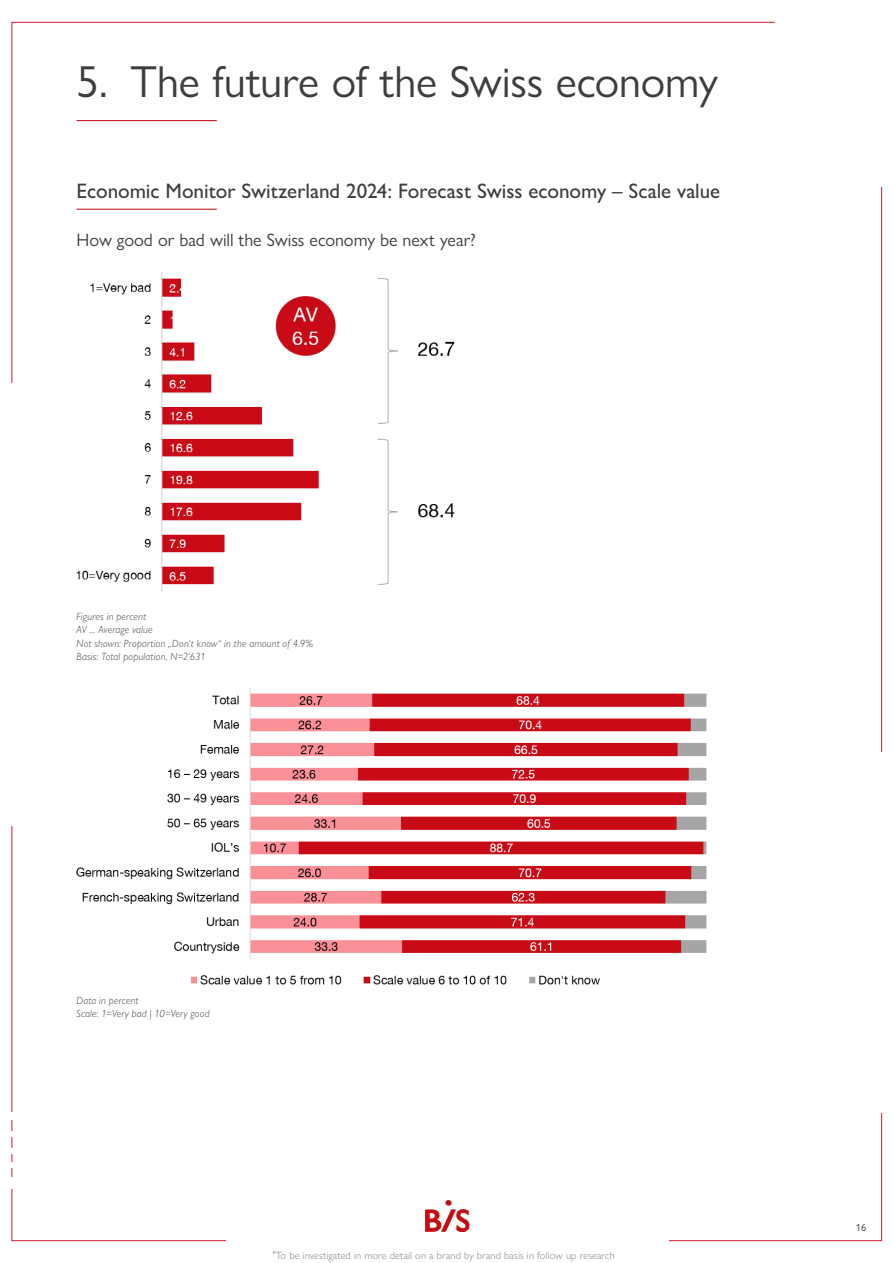
<style>
.page{position:relative;width:893px;height:1263px;background:#fff}
.page>*{position:absolute;margin:0;border:0;box-sizing:border-box;transform-origin:0 0}
.t1{font:45px "Gill Sans Nova";letter-spacing:-.01em;color:#3c3e40}
.t2{font:500 21px "Gill Sans Nova";color:#3c3e40}
.t3{font:18px "Gill Sans Nova";color:#3c3e40}
.t4{font:italic 300 10.5px/13.5px "Gill Sans Nova";letter-spacing:.02em;color:#3c3e40}
.t5{font:300 10.5px "Gill Sans Nova";letter-spacing:.01em;color:#7c7f80}
.t6{font:10.5px "Gill Sans Nova";color:#3c3e40}
</style>
<div class="page">
<img style="left:426px;top:1212px;width:44px;height:20px">
<img style="left:426px;top:1200px;width:43px;height:31px">
<hr style="left:77px;top:120px;width:140px;height:1px;background:#c9202d">
<hr style="left:77px;top:209px;width:140px;height:1px;background:#c9202d">
<img style="left:76px;top:272px;width:379px;height:320px">
<img style="left:76px;top:688px;width:631px;height:297px">
<h1 class="t1" style="left:77px;top:54px;width:643px">5. The future of the Swiss economy</h1>
<h2 class="t2" style="left:77px;top:178px;width:645px">Economic Monitor Switzerland 2024: Forecast Swiss economy – Scale value</h2>
<h3 class="t3" style="left:77px;top:229px;width:401px">How good or bad will the Swiss economy be next year?</h3>
<p class="t4" style="left:77px;top:609px;width:238px">Figures in percent<br>AV ... Average value<br>Not shown: Proportion „Don‘t know“ in the amount of 4.9%<br>Basis: Total population, N=2‘631</p>
<p class="t4" style="left:77px;top:993px;width:134px">Data in percent<br>Scale: 1=Very bad | 10=Very good</p>
<p class="t5" style="left:272px;top:1248px;width:344px"><sup>*</sup>To be investigated in more detail on a brand by brand basis in follow up research</p>
<p class="t6" style="left:856px;top:1221px;width:12px">16</p>
</div>
